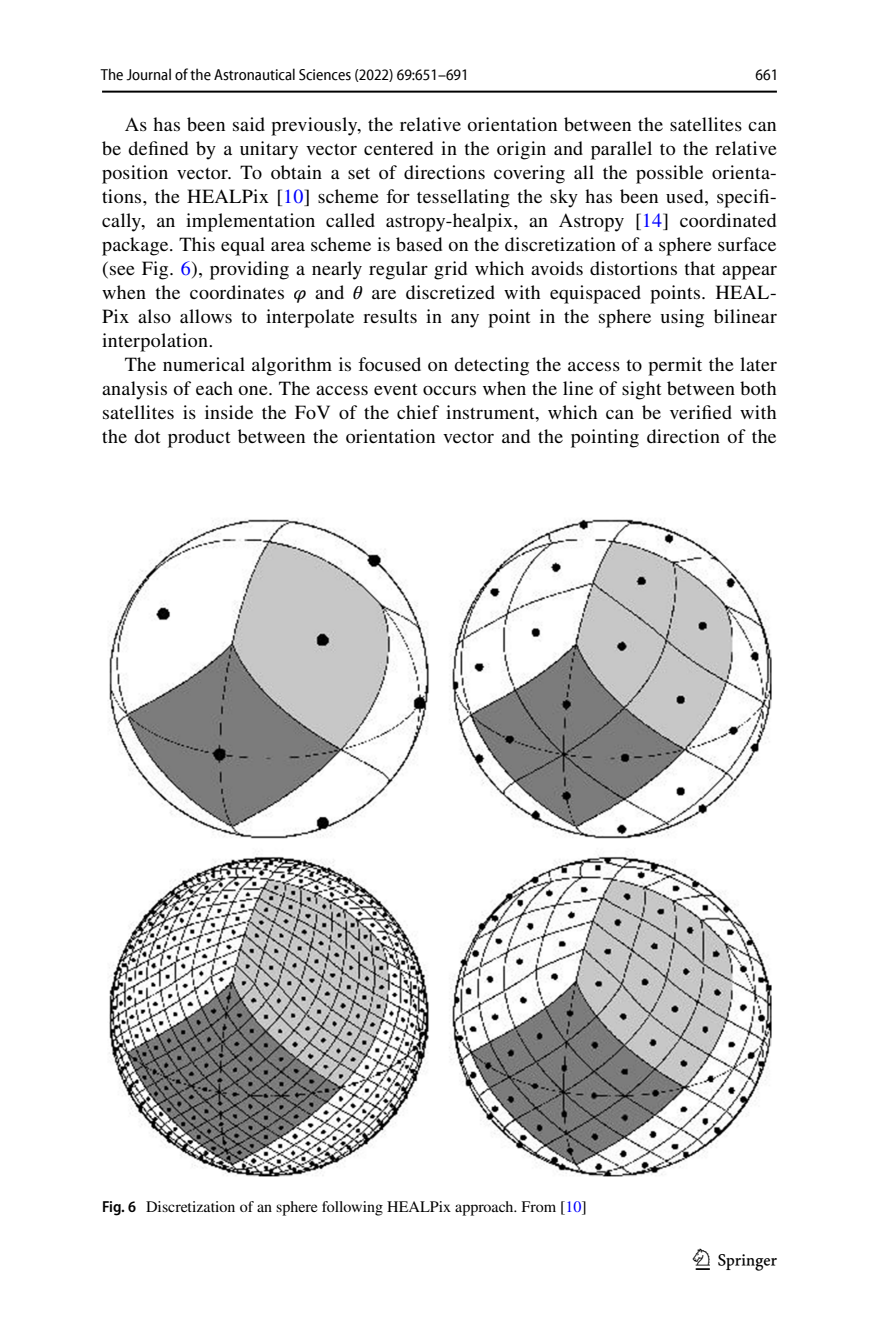
<style>
.page{position:relative;width:879px;height:1333px;background:#fff}
.page>*{position:absolute;margin:0;border:0;box-sizing:border-box;transform-origin:0 0}
.t1{font:30px "Springnew Regular 3";color:#000}
.t2{font:20px/24px "STIX";letter-spacing:.015em;color:#000;text-align:justify}
.t3{font:16px "STIX";color:#000}
.t4{font:16px "Myriad Pro Unic Semi Condensed 2";color:#000}
.s1{color:#00f}
.s2{font-family:"STIX Math Italic 69"}
.s3{font-family:"STIX Math Italic 70"}
.s4{font-family:"Myriad Pro";font-weight:600;font-stretch:semi-condensed}
</style>
<div class="page">
<hr style="left:102px;top:91px;width:675px;height:2px;background:#000">
<img style="left:108px;top:518px;width:663px;height:658px">
<p class="t4" style="left:101px;top:69px;width:369px">The Journal of the Astronautical Sciences (2022) 69:651–691</p>
<p class="t4" style="left:755px;top:69px;width:24px">661</p>
<p class="t2" style="left:102px;top:114px;width:676px;text-indent:23px">As has been said previously, the relative orientation between the satellites can be defined by a unitary vector centered in the origin and parallel to the relative position vector. To obtain a set of directions covering all the possible orienta&shy;tions, the HEALPix [<span class="s1">10</span>] scheme for tessellating the sky has been used, specifi&shy;cally, an implementation called astropy-healpix, an Astropy [<span class="s1">14</span>] coordinated package. This equal area scheme is based on the discretization of a sphere surface (see Fig. <span class="s1">6</span>), providing a nearly regular grid which avoids distortions that appear when the coordinates <span class="s2">𝜑</span> and <span class="s3">𝜃</span> are discretized with equispaced points. HEAL-Pix also allows to interpolate results in any point in the sphere using bilinear interpolation.</p>
<p class="t2" style="left:102px;top:354px;width:676px;text-indent:23px">The numerical algorithm is focused on detecting the access to permit the later analysis of each one. The access event occurs when the line of sight between both satellites is inside the FoV of the chief instrument, which can be verified with the dot product between the orientation vector and the pointing direction of the</p>
<p class="t3" style="left:102px;top:1195px;width:486px"><span class="s4">Fig. 6</span> Discretization of an sphere following HEALPix approach. From [<span class="s1">10</span>]</p>
<h1 class="t1" style="left:696px;top:1248px;width:83px">1 3</h1>
</div>
